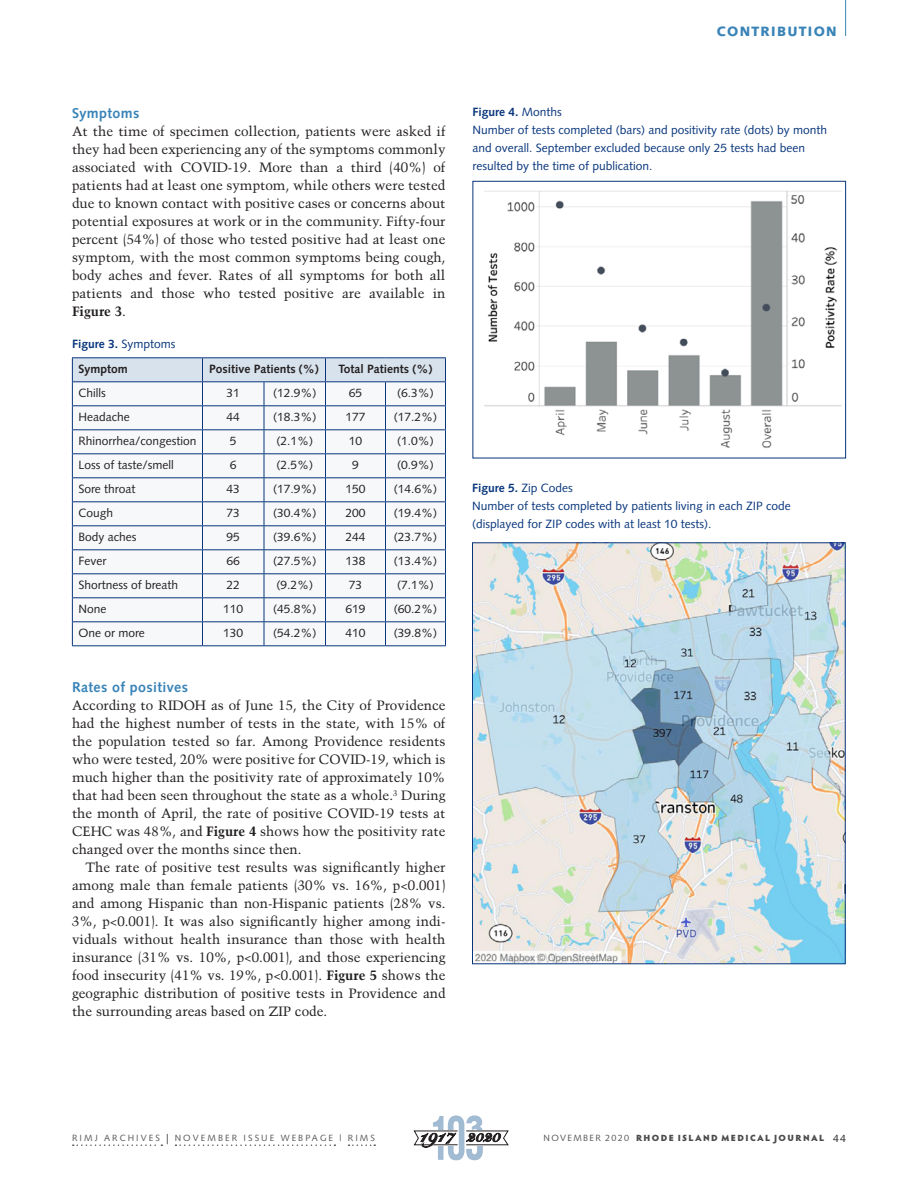
<style>
.page{position:relative;width:918px;height:1188px;background:#fff}
.page>*{position:absolute;margin:0;border:0;box-sizing:border-box;transform-origin:0 0}
.clinical_Subhead{font:700 14.25px "Syntax";letter-spacing:.025em;color:#3983b7}
.clinical_text_1st_pa{font:13.5px/18px "Trump Mediaeval";color:#231f20;text-align:justify}
.clinical_text__9_12{font:13.5px/18px "Trump Mediaeval";color:#231f20;text-align:justify}
.dept_blue{font:900 13.5px "Syntax";letter-spacing:.1em;color:#3983b7}
.TABLE_text{font:12px "Syntax";color:#231f20}
.clinical_figure_capt{font:12px/18px "Syntax";color:#08357c}
.clinical_figure_capt-2{font:700 12px "Syntax";color:#08357c}
.TABLE_text-2{font:700 12px "Syntax";color:#231f20}
.t1{font:900 9px "Hypatia Sans Pro";letter-spacing:.155em;color:#4b4c4d}
.t2{font:9px "Syntax";letter-spacing:.23em;color:#57585a}
.s1{font-weight:700}
.s2{font-weight:400}
.s3{font-weight:700;color:#201f1e}
.s4{color:#201f1e}
.s5{font-size:13.5px;color:#231f20}
.s6{font-family:"Syntax";font-weight:400;color:#57585a}
.s7{font-family:"Syntax";font-weight:400;font-size:10.5px;color:#231f20}
</style>
<div class="page">
<hr style="left:845px;top:0;width:1px;height:36px;background:#3983b7">
<svg style="left:414px;top:1115px;width:95px;height:45px"></svg>
<img style="left:484px;top:191px;width:358px;height:257px">
<div style="left:472px;top:181px;width:374px;height:277px;border:1px solid #08357c"></div>
<img style="left:474px;top:544px;width:370px;height:418px">
<div style="left:472px;top:542px;width:374px;height:422px;border:1px solid #08357c"></div>
<hr style="left:72px;top:357px;width:130px;height:1px;background:#08357c">
<hr style="left:202px;top:357px;width:62px;height:1px;background:#08357c">
<hr style="left:264px;top:357px;width:62px;height:1px;background:#08357c">
<hr style="left:326px;top:357px;width:60px;height:1px;background:#08357c">
<hr style="left:386px;top:357px;width:60px;height:1px;background:#08357c">
<svg style="left:72px;top:358px;width:374px;height:287px"></svg>
<hr style="left:72px;top:645px;width:130px;height:1px;background:#08357c">
<hr style="left:202px;top:645px;width:62px;height:1px;background:#08357c">
<hr style="left:264px;top:645px;width:62px;height:1px;background:#08357c">
<hr style="left:326px;top:645px;width:60px;height:1px;background:#08357c">
<hr style="left:386px;top:645px;width:60px;height:1px;background:#08357c">
<svg style="left:73px;top:1144px;width:89px;height:2px"></svg>
<svg style="left:175px;top:1144px;width:160px;height:2px"></svg>
<svg style="left:349px;top:1144px;width:26px;height:2px"></svg>
<p class="dept_blue" style="left:717px;top:23px;width:122px">CONTRIBUTION</p>
<p class="clinical_Subhead" style="left:72px;top:105px;width:69px">Symptoms</p>
<p class="clinical_text_1st_pa" style="left:72px;top:122px;width:375px">At the time of specimen collection, patients were asked if they had been experiencing any of the symptoms commonly associated with COVID-19. More than a third (40%) of patients had at least one symptom, while others were tested due to known contact with positive cases or concerns about potential exposures at work or in the community. Fifty-four percent (54%) of those who tested positive had at least one symptom, with the most common symptoms being cough, body aches and fever. Rates of all symptoms for both all patients and those who tested positive are available in <span class="s1">Figure 3</span>.</p>
<p class="clinical_figure_capt-2" style="left:72px;top:337px;width:105px">Figure 3. <span class="s2">Symptoms</span></p>
<p class="TABLE_text-2" style="left:78px;top:362px;width:51px">Symptom</p>
<p class="TABLE_text-2" style="left:209px;top:362px;width:111px">Positive Patients (%)</p>
<p class="TABLE_text-2" style="left:338px;top:362px;width:96px">Total Patients (%)</p>
<p class="TABLE_text" style="left:78px;top:386px;width:29px">Chills</p>
<p class="TABLE_text" style="left:227px;top:386px;width:15px">31</p>
<p class="TABLE_text" style="left:273px;top:386px;width:45px">(12.9%)</p>
<p class="TABLE_text" style="left:349px;top:386px;width:15px">65</p>
<p class="TABLE_text" style="left:397px;top:386px;width:38px">(6.3%)</p>
<p class="TABLE_text" style="left:78px;top:410px;width:53px">Headache</p>
<p class="TABLE_text" style="left:227px;top:410px;width:15px">44</p>
<p class="TABLE_text" style="left:273px;top:410px;width:45px">(18.3%)</p>
<p class="TABLE_text" style="left:345px;top:410px;width:22px">177</p>
<p class="TABLE_text" style="left:394px;top:410px;width:45px">(17.2%)</p>
<p class="TABLE_text" style="left:78px;top:434px;width:120px">Rhinorrhea/congestion</p>
<p class="TABLE_text" style="left:230px;top:434px;width:8px">5</p>
<p class="TABLE_text" style="left:276px;top:434px;width:38px">(2.1%)</p>
<p class="TABLE_text" style="left:349px;top:434px;width:15px">10</p>
<p class="TABLE_text" style="left:397px;top:434px;width:38px">(1.0%)</p>
<p class="TABLE_text" style="left:78px;top:458px;width:97px">Loss of taste/smell</p>
<p class="TABLE_text" style="left:230px;top:458px;width:8px">6</p>
<p class="TABLE_text" style="left:276px;top:458px;width:38px">(2.5%)</p>
<p class="TABLE_text" style="left:352px;top:458px;width:8px">9</p>
<p class="TABLE_text" style="left:397px;top:458px;width:38px">(0.9%)</p>
<p class="TABLE_text" style="left:78px;top:482px;width:59px">Sore throat</p>
<p class="TABLE_text" style="left:227px;top:482px;width:15px">43</p>
<p class="TABLE_text" style="left:273px;top:482px;width:45px">(17.9%)</p>
<p class="TABLE_text" style="left:345px;top:482px;width:22px">150</p>
<p class="TABLE_text" style="left:394px;top:482px;width:45px">(14.6%)</p>
<p class="TABLE_text" style="left:78px;top:506px;width:36px">Cough</p>
<p class="TABLE_text" style="left:227px;top:506px;width:15px">73</p>
<p class="TABLE_text" style="left:273px;top:506px;width:45px">(30.4%)</p>
<p class="TABLE_text" style="left:345px;top:506px;width:22px">200</p>
<p class="TABLE_text" style="left:394px;top:506px;width:45px">(19.4%)</p>
<p class="TABLE_text" style="left:78px;top:530px;width:60px">Body aches</p>
<p class="TABLE_text" style="left:227px;top:530px;width:15px">95</p>
<p class="TABLE_text" style="left:273px;top:530px;width:45px">(39.6%)</p>
<p class="TABLE_text" style="left:345px;top:530px;width:22px">244</p>
<p class="TABLE_text" style="left:394px;top:530px;width:45px">(23.7%)</p>
<p class="TABLE_text" style="left:78px;top:554px;width:29px">Fever</p>
<p class="TABLE_text" style="left:227px;top:554px;width:15px">66</p>
<p class="TABLE_text" style="left:273px;top:554px;width:45px">(27.5%)</p>
<p class="TABLE_text" style="left:345px;top:554px;width:22px">138</p>
<p class="TABLE_text" style="left:394px;top:554px;width:45px">(13.4%)</p>
<p class="TABLE_text" style="left:78px;top:578px;width:101px">Shortness of breath</p>
<p class="TABLE_text" style="left:227px;top:578px;width:15px">22</p>
<p class="TABLE_text" style="left:276px;top:578px;width:38px">(9.2%)</p>
<p class="TABLE_text" style="left:349px;top:578px;width:15px">73</p>
<p class="TABLE_text" style="left:397px;top:578px;width:38px">(7.1%)</p>
<p class="TABLE_text" style="left:78px;top:602px;width:30px">None</p>
<p class="TABLE_text" style="left:223px;top:602px;width:22px">110</p>
<p class="TABLE_text" style="left:273px;top:602px;width:45px">(45.8%)</p>
<p class="TABLE_text" style="left:345px;top:602px;width:22px">619</p>
<p class="TABLE_text" style="left:394px;top:602px;width:45px">(60.2%)</p>
<p class="TABLE_text" style="left:78px;top:626px;width:68px">One or more</p>
<p class="TABLE_text" style="left:223px;top:626px;width:22px">130</p>
<p class="TABLE_text" style="left:273px;top:626px;width:45px">(54.2%)</p>
<p class="TABLE_text" style="left:345px;top:626px;width:22px">410</p>
<p class="TABLE_text" style="left:394px;top:626px;width:45px">(39.8%)</p>
<p class="clinical_Subhead" style="left:72px;top:679px;width:118px">Rates of positives</p>
<p class="clinical_text_1st_pa" style="left:72px;top:696px;width:375px">According to RIDOH as of June 15, the City of Providence had the highest number of tests in the state, with 15% of the population tested so far. Among Providence residents who were tested, 20% were positive for COVID-19, which is much higher than the positivity rate of approximately 10% that had been seen throughout the state as a whole.<sup>3</sup> During the month of April, the rate of positive COVID-19 tests at CEHC was 48%, and <span class="s1">Figure 4</span> shows how the positivity rate changed over the months since then.</p>
<p class="clinical_text__9_12" style="left:72px;top:858px;width:375px;text-indent:14px">The rate of positive test results was significantly higher among male than female patients (30% vs. 16%, p&lt;0.001) and among Hispanic than non-Hispanic patients (28% vs.<br>3%, p&lt;0.001). It was also significantly higher among indi&shy;viduals without health insurance than those with health insurance (31% vs. 10%, p&lt;0.001), and those experiencing food insecurity (41% vs. 19%, p&lt;0.001). <span class="s3">Figure 5</span> <span class="s4">shows the geographic distribution of positive tests in Providence and the surrounding areas based on ZIP code.</span></p>
<p class="clinical_figure_capt-2" style="left:472px;top:105px;width:91px">Figure 4. <span class="s2">Months</span></p>
<p class="clinical_figure_capt" style="left:472px;top:121px;width:356px">Number of tests completed (bars) and positivity rate (dots) by month and overall. September excluded because only 25 tests had been resulted by the time of publication.</p>
<p class="clinical_figure_capt-2" style="left:472px;top:481px;width:102px">Figure 5. <span class="s2">Zip Codes</span></p>
<p class="clinical_figure_capt" style="left:472px;top:497px;width:320px">Number of tests completed by patients living in each ZIP code (displayed for ZIP codes with at least 10 tests).</p>
<p class="t2" style="left:72px;top:1132px;width:305px">RIMJ ARCHIVES <span class="s5">|</span> NOVEMBER ISSUE WEBPAGE | RIMS</p>
<p class="t1" style="left:544px;top:1131px;width:304px"><span class="s6">NOVEMBER 2020</span> RHODE ISLAND MEDICAL JOURNAL <span class="s7">44</span></p>
</div>
